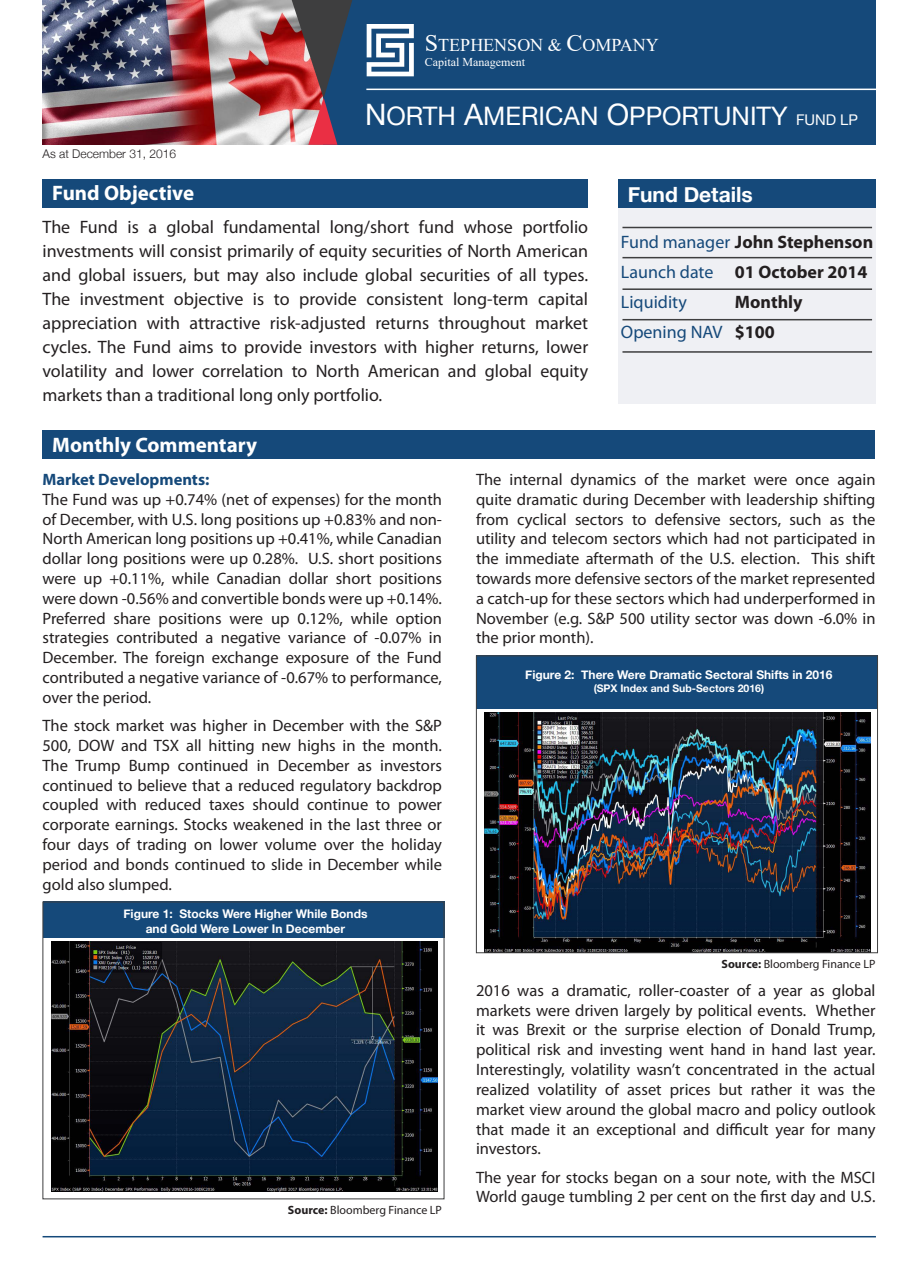
<style>
.page{position:relative;width:918px;height:1262px;background:#fff}
.page>*{position:absolute;margin:0;border:0;box-sizing:border-box;transform-origin:0 0}
.t1{font:25.5px "Helvetica Neue";color:#fff}
.t2{font:700 21px "Myriad Pro";color:#fff}
.t3{font:700 21px "Helvetica Neue";color:#fff}
.t4{font:18px/24px "Myriad Pro";color:#231f20;text-align:justify}
.t5{font:700 18px "Myriad Pro";color:#231f20}
.t6{font:18px "Myriad Pro";color:#15497a}
.t7{font:18px "Times New Roman";color:#fff}
.t8{font:16.5px/19.8px "Myriad Pro";color:#231f20;text-align:justify}
.t9{font:700 16.5px "Myriad Pro";color:#15497a}
.t10{font:700 12px/14.4px "Helvetica Neue";color:#fff;text-align:center}
.t11{font:12px "Myriad Pro";color:#231f20}
.t12{font:300 12px "Helvetica Neue";color:#231f20}
.t13{font:12px "Times New Roman";color:#fff}
.t14{font:700 10.5px "Helvetica Neue";color:#fff}
.s1{font-size:24px}
.s2{font-size:29.55px}
.s3{font-size:14.7px}
.s4{font-weight:400;color:#15497a}
.s5{font-weight:700;color:#231f20}
.s6{font-weight:700}
</style>
<div class="page">
<div style="left:618px;top:179px;width:257px;height:224px;background:#eff0f4"></div>
<img style="left:43px;top:0;width:249px;height:145px">
<div style="left:323px;top:0;width:552px;height:145px;background:#15497a"></div>
<svg style="left:292px;top:0;width:60px;height:145px"></svg>
<hr style="left:622px;top:227px;width:250px;height:1px;background:#3e3e3f">
<hr style="left:622px;top:257px;width:250px;height:1px;background:#3e3e3f">
<hr style="left:622px;top:288px;width:250px;height:2px;background:#3e3e3f">
<hr style="left:622px;top:319px;width:250px;height:1px;background:#3e3e3f">
<hr style="left:622px;top:351px;width:250px;height:2px;background:#3e3e3f">
<svg style="left:367px;top:24px;width:47px;height:52px"></svg>
<hr style="left:366px;top:89px;width:526px;height:1px;background:#fff">
<div style="left:43px;top:179px;width:545px;height:28px;background:#15497a"></div>
<div style="left:618px;top:179px;width:257px;height:28px;background:#15497a"></div>
<hr style="left:43px;top:1235px;width:833px;height:2px;background:#15497a">
<div style="left:43px;top:430px;width:832px;height:28px;background:#15497a"></div>
<div style="left:43px;top:901px;width:401px;height:37px;background:#15497a"></div>
<div style="left:43px;top:901px;width:401px;height:298px;border:1px solid #3e3e3f"></div>
<img style="left:51px;top:941px;width:386px;height:250px">
<div style="left:476px;top:655px;width:402px;height:53px;background:#15497a"></div>
<img style="left:485px;top:712px;width:386px;height:239px">
<div style="left:476px;top:655px;width:402px;height:298px;border:1px solid #3e3e3f"></div>
<p class="t7" style="left:425px;top:33px;width:235px"><span class="s1">S</span>TEPHENSON &amp; <span class="s1">C</span>OMPANY</p>
<p class="t13" style="left:425px;top:53px;width:102px">Capital Management</p>
<p class="t12" style="left:43px;top:147px;width:135px">As at December 31, 2016</p>
<p class="t1" style="left:365px;top:100px;width:494px"><span class="s2">N</span>ORTH <span class="s2">A</span>MERICAN <span class="s2">O</span>PPORTUNITY <span class="s3">FUND LP</span></p>
<p class="t2" style="left:52px;top:179px;width:143px">Fund Objective</p>
<p class="t3" style="left:628px;top:181px;width:127px">Fund Details</p>
<p class="t4" style="left:43px;top:215px;width:547px">The Fund is a global fundamental long/short fund whose portfolio investments will consist primarily of equity securities of North American and global issuers, but may also include global securities of all types.<br>The investment objective is to provide consistent long-term capital appreciation with attractive risk-adjusted returns throughout market cycles. The Fund aims to provide investors with higher returns, lower volatility and lower correlation to North American and global equity markets than a traditional long only portfolio.</p>
<p class="t5" style="left:621px;top:230px;width:254px"><span class="s4">Fund manager</span> John Stephenson</p>
<p class="t5" style="left:621px;top:260px;width:248px"><span class="s4">Launch date</span> 01 October 2014</p>
<p class="t6" style="left:621px;top:291px;width:67px">Liquidity</p>
<p class="t5" style="left:735px;top:290px;width:69px">Monthly</p>
<p class="t6" style="left:621px;top:321px;width:155px">Opening NAV <span class="s5">$100</span></p>
<p class="t2" style="left:52px;top:431px;width:206px">Monthly Commentary</p>
<p class="t9" style="left:43px;top:468px;width:168px">Market Developments:</p>
<p class="t8" style="left:43px;top:489px;width:401px">The Fund was up +0.74% (net of expenses) for the month of December, with U.S. long positions up +0.83% and non-North American long positions up +0.41%, while Canadian dollar long positions were up 0.28%. U.S. short positions were up +0.11%, while Canadian dollar short positions were down -0.56% and convertible bonds were up +0.14%.<br>Preferred share positions were up 0.12%, while option strategies contributed a negative variance of -0.07% in December. The foreign exchange exposure of the Fund contributed a negative variance of -0.67% to performance, over the period.</p>
<p class="t8" style="left:43px;top:715px;width:401px">The stock market was higher in December with the S&amp;P 500, DOW and TSX all hitting new highs in the month.<br>The Trump Bump continued in December as investors continued to believe that a reduced regulatory backdrop coupled with reduced taxes should continue to power corporate earnings. Stocks weakened in the last three or four days of trading on lower volume over the holiday period and bonds continued to slide in December while gold also slumped.</p>
<p class="t10" style="left:123px;top:906px;width:245px">Figure 1: Stocks Were Higher While Bonds and Gold Were Lower In December</p>
<p class="t11" style="left:288px;top:1202px;width:156px"><span class="s6">Source:</span> Bloomberg Finance LP</p>
<p class="t8" style="left:476px;top:469px;width:401px">The internal dynamics of the market were once again quite dramatic during December with leadership shifting from cyclical sectors to defensive sectors, such as the utility and telecom sectors which had not participated in the immediate aftermath of the U.S. election. This shift towards more defensive sectors of the market represented a catch-up for these sectors which had underperformed in November (e.g. S&amp;P 500 utility sector was down -6.0% in the prior month).</p>
<p class="t10" style="left:525px;top:667px;width:309px">Figure 2: There Were Dramatic Sectoral Shifts in 2016</p>
<p class="t14" style="left:594px;top:682px;width:172px">(SPX Index and Sub-Sectors 2016)</p>
<p class="t11" style="left:721px;top:956px;width:156px"><span class="s6">Source:</span> Bloomberg Finance LP</p>
<p class="t8" style="left:476px;top:980px;width:401px">2016 was a dramatic, roller-coaster of a year as global markets were driven largely by political events. Whether it was Brexit or the surprise election of Donald Trump, political risk and investing went hand in hand last year.<br>Interestingly, volatility wasn’t concentrated in the actual realized volatility of asset prices but rather it was the market view around the global macro and policy outlook that made it an exceptional and difficult year for many investors.</p>
<p class="t8" style="left:476px;top:1166px;width:401px">The year for stocks began on a sour note, with the MSCI<br>World gauge tumbling 2 per cent on the first day and U.S.</p>
</div>
